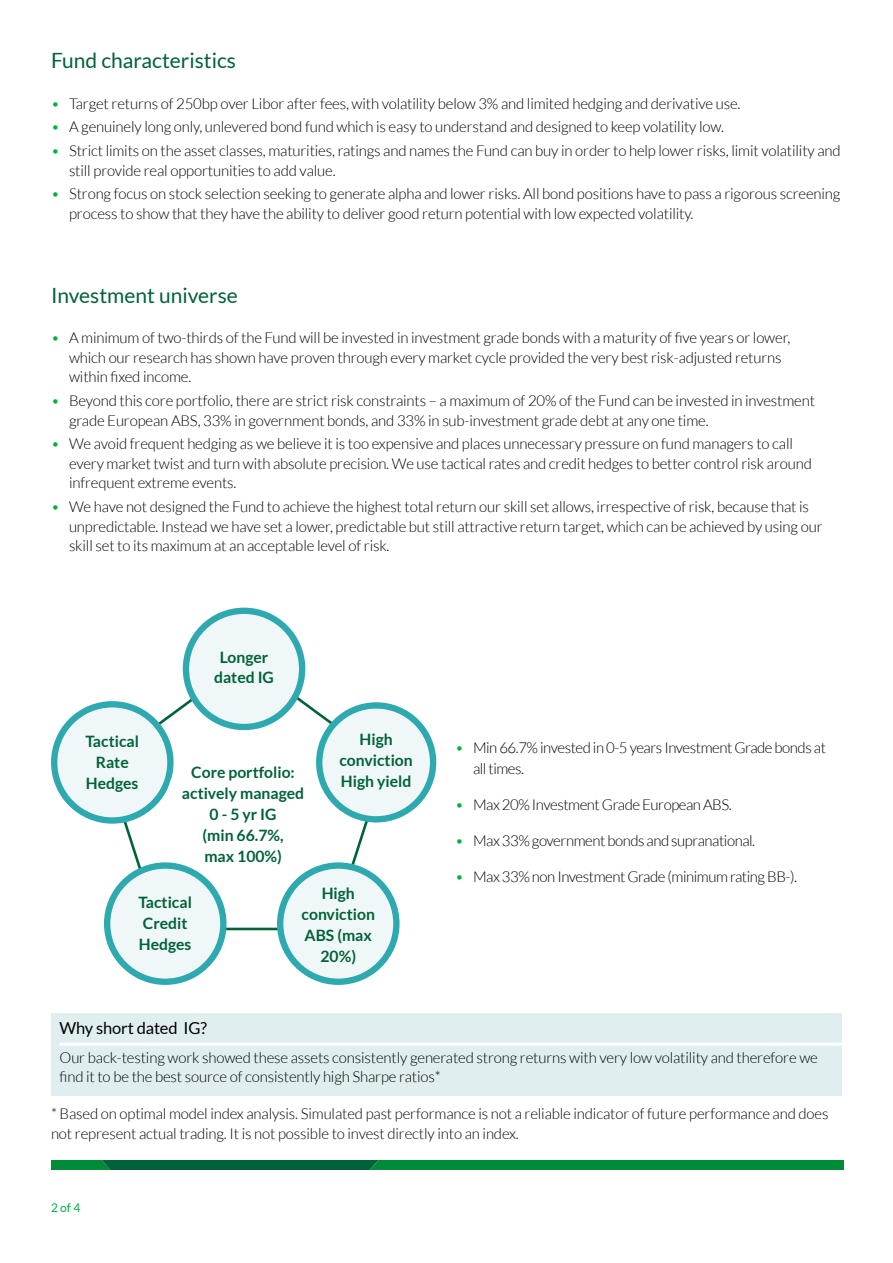
<style>
.page{position:relative;width:893px;height:1263px;background:#fff}
.page>*{position:absolute;margin:0;border:0;box-sizing:border-box;transform-origin:0 0}
.t1{font:21px "Lato";color:#006237}
.t2{font:16.5px "Lato";letter-spacing:-.01em;color:#000}
.t3{font:700 15.75px/20.9px "Lato";color:#006237;text-align:center}
.t4{font:300 15px/19.5px "Lato";letter-spacing:-.01em;color:#000}
.t5{font:300 15px/21px "Lato";letter-spacing:-.03em;color:#000}
.t6{font:12px "Lato";color:#00ae42}
.s1{color:#00b23c}
</style>
<div class="page">
<svg style="left:51px;top:1161px;width:792px;height:8px;background:#007d38"></svg>
<div style="left:51px;top:1013px;width:791px;height:82px;background:#e1eef0"></div>
<hr style="left:60px;top:1043px;width:782px;height:3px;background:#fff">
<svg style="left:103px;top:657px;width:285px;height:274px"></svg>
<div style="left:186px;top:611px;width:116px;height:116px;background:#f0f7f8;border-radius:50%"></div>
<div style="left:183px;top:608px;width:122px;height:122px;border:6px solid #2ea9b0;border-radius:50%"></div>
<div style="left:319px;top:705px;width:114px;height:114px;background:#f0f7f8;border-radius:50%"></div>
<div style="left:316px;top:702px;width:120px;height:120px;border:6px solid #2ea9b0;border-radius:50%"></div>
<div style="left:54px;top:704px;width:116px;height:116px;background:#f0f7f8;border-radius:50%"></div>
<div style="left:51px;top:701px;width:123px;height:123px;border:6px solid #2ea9b0;border-radius:50%"></div>
<div style="left:165px;top:730px;width:157px;height:157px;background:#fff;border-radius:50%"></div>
<div style="left:280px;top:865px;width:116px;height:117px;background:#f0f7f8;border-radius:50%"></div>
<div style="left:277px;top:862px;width:123px;height:123px;border:6px solid #2ea9b0;border-radius:50%"></div>
<div style="left:107px;top:865px;width:116px;height:117px;background:#f0f7f8;border-radius:50%"></div>
<div style="left:104px;top:862px;width:123px;height:123px;border:6px solid #2ea9b0;border-radius:50%"></div>
<h1 class="t1" style="left:51px;top:49px;width:186px">Fund characteristics</h1>
<p class="t4" style="left:51px;top:94px;width:691px"><span class="s1">•</span> Target returns of 250bp over Libor after fees, with volatility below 3% and limited hedging and derivative use.</p>
<p class="t4" style="left:51px;top:117px;width:674px"><span class="s1">•</span> A genuinely long only, unlevered bond fund which is easy to understand and designed to keep volatility low.</p>
<p class="t4" style="left:69px;top:141px;width:773px;text-indent:-18px"><span class="s1">•</span> Strict limits on the asset classes, maturities, ratings and names the Fund can buy in order to help lower risks, limit volatility and still provide real opportunities to add value.</p>
<p class="t4" style="left:69px;top:184px;width:773px;text-indent:-18px"><span class="s1">•</span> Strong focus on stock selection seeking to generate alpha and lower risks. All bond positions have to pass a rigorous screening process to show that they have the ability to deliver good return potential with low expected volatility.</p>
<h1 class="t1" style="left:51px;top:283px;width:188px">Investment universe</h1>
<p class="t4" style="left:69px;top:328px;width:723px;text-indent:-18px"><span class="s1">•</span> A minimum of two-thirds of the Fund will be invested in investment grade bonds with a maturity of five years or lower, which our research has shown have proven through every market cycle provided the very best risk-adjusted returns within fixed income.</p>
<p class="t4" style="left:69px;top:391px;width:747px;text-indent:-18px"><span class="s1">•</span> Beyond this core portfolio, there are strict risk constraints – a maximum of 20% of the Fund can be invested in investment grade European ABS, 33% in government bonds, and 33% in sub-investment grade debt at any one time.</p>
<p class="t4" style="left:69px;top:434px;width:744px;text-indent:-18px"><span class="s1">•</span> We avoid frequent hedging as we believe it is too expensive and places unnecessary pressure on fund managers to call every market twist and turn with absolute precision. We use tactical rates and credit hedges to better control risk around infrequent extreme events.</p>
<p class="t4" style="left:69px;top:497px;width:755px;text-indent:-18px"><span class="s1">•</span> We have not designed the Fund to achieve the highest total return our skill set allows, irrespective of risk, because that is unpredictable. Instead we have set a lower, predictable but still attractive return target, which can be achieved by using our skill set to its maximum at an acceptable level of risk.</p>
<p class="t3" style="left:214px;top:646px;width:61px">Longer dated IG</p>
<p class="t3" style="left:339px;top:729px;width:75px">High conviction<br>High yield</p>
<p class="t3" style="left:86px;top:731px;width:55px">Tactical<br>Rate<br>Hedges</p>
<p class="t3" style="left:182px;top:761px;width:124px">Core portfolio: actively managed<br>0 - 5 yr IG<br>(min 66.7%,<br>max 100%)</p>
<p class="t3" style="left:302px;top:882px;width:75px">High conviction<br>ABS (max<br>20%)</p>
<p class="t3" style="left:139px;top:892px;width:55px;text-align:left">Tactical<br>Credit<br>Hedges</p>
<p class="t5" style="left:473px;top:737px;width:354px;text-indent:-18px"><span class="s1">•</span> Min 66.7% invested in 0-5 years Investment Grade bonds at all times.</p>
<p class="t5" style="left:455px;top:794px;width:278px"><span class="s1">•</span> Max 20% Investment Grade European ABS.</p>
<p class="t5" style="left:455px;top:830px;width:302px"><span class="s1">•</span> Max 33% government bonds and supranational.</p>
<p class="t5" style="left:455px;top:866px;width:344px"><span class="s1">•</span> Max 33% non Investment Grade (minimum rating BB-).</p>
<p class="t2" style="left:60px;top:1019px;width:149px">Why short dated IG?</p>
<p class="t4" style="left:60px;top:1047px;width:760px">Our back-testing work showed these assets consistently generated strong returns with very low volatility and therefore we find it to be the best source of consistently high Sharpe ratios*</p>
<p class="t4" style="left:51px;top:1104px;width:779px">* Based on optimal model index analysis. Simulated past performance is not a reliable indicator of future performance and does not represent actual trading. It is not possible to invest directly into an index.</p>
<p class="t6" style="left:51px;top:1201px;width:31px">2 of 4</p>
</div>
